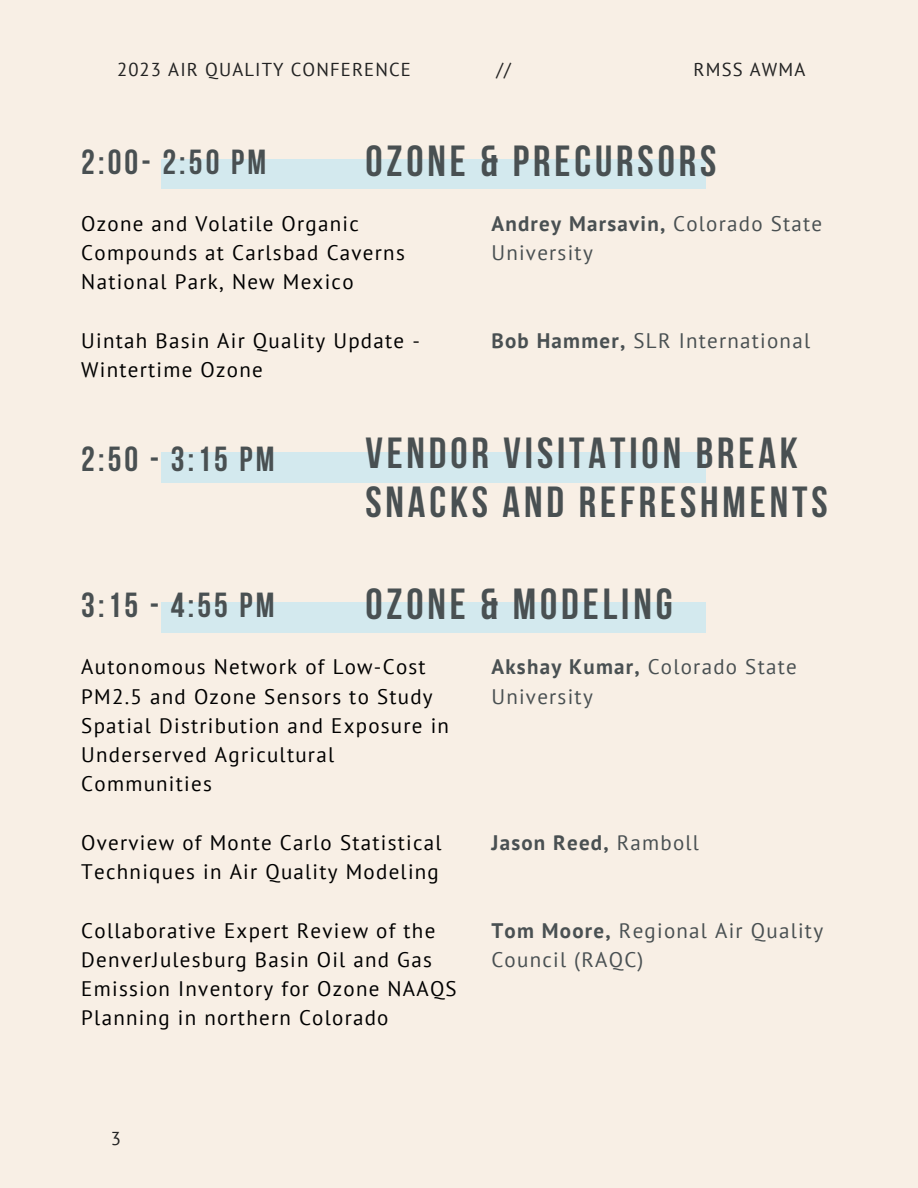
<style>
.page{position:relative;width:918px;height:1188px;background:#f8efe5}
.page>*{position:absolute;margin:0;border:0;box-sizing:border-box;transform-origin:0 0}
.t1{font:700 43.35px/49.5px "Bebas Neue";letter-spacing:.09em;color:#495052}
.t2{font:700 34.65px "Bebas Neue";letter-spacing:.09em;color:#495052}
.t3{font:21px/29.2px "PT Sans";letter-spacing:.06em;color:#000}
.t4{font:21px/29.2px "PT Sans";letter-spacing:.06em;color:#495052}
.t5{font:700 21px "PT Sans";letter-spacing:.06em;color:#495052}
.t6{font:18.6px "PT Sans";letter-spacing:.06em;color:#222}
.s1{font-weight:700}
.s2{font-weight:400}
</style>
<div class="page">
<div style="left:161px;top:160px;width:544px;height:29px;background:#d3e9ee"></div>
<div style="left:161px;top:453px;width:544px;height:29px;background:#d3e9ee"></div>
<div style="left:161px;top:603px;width:544px;height:29px;background:#d3e9ee"></div>
<p class="t6" style="left:117px;top:57px;width:295px">2023 AIR QUALITY CONFERENCE</p>
<p class="t6" style="left:497px;top:57px;width:16px">//</p>
<p class="t6" style="left:694px;top:57px;width:113px">RMSS AWMA</p>
<p class="t2" style="left:81px;top:148px;width:186px">2:00- 2:50 PM</p>
<p class="t1" style="left:365px;top:141px;width:352px">OZONE &amp; PRECURSORS</p>
<p class="t3" style="left:81px;top:209px;width:325px">Ozone and Volatile Organic<br>Compounds at Carlsbad Caverns<br>National Park, New Mexico</p>
<p class="t4" style="left:491px;top:209px;width:332px"><span class="s1">Andrey Marsavin,</span> Colorado State<br>University</p>
<p class="t3" style="left:81px;top:326px;width:340px">Uintah Basin Air Quality Update -</p>
<p class="t3" style="left:81px;top:355px;width:183px">Wintertime Ozone</p>
<p class="t4" style="left:491px;top:326px;width:320px"><span class="s1">Bob Hammer,</span> SLR International</p>
<p class="t2" style="left:81px;top:445px;width:195px">2:50 - 3:15 PM</p>
<p class="t1" style="left:365px;top:432px;width:464px">VENDOR VISITATION BREAK<br>SNACKS AND REFRESHMENTS</p>
<p class="t2" style="left:81px;top:591px;width:195px">3:15 - 4:55 PM</p>
<p class="t1" style="left:365px;top:584px;width:309px">OZONE &amp; MODELING</p>
<p class="t3" style="left:81px;top:652px;width:369px">Autonomous Network of Low-Cost<br>PM2.5 and Ozone Sensors to Study<br>Spatial Distribution and Exposure in<br>Underserved Agricultural<br>Communities</p>
<p class="t4" style="left:491px;top:652px;width:307px"><span class="s1">Akshay Kumar,</span> Colorado State<br>University</p>
<p class="t3" style="left:81px;top:827px;width:362px">Overview of Monte Carlo Statistical<br>Techniques in Air Quality Modeling</p>
<p class="t3" style="left:81px;top:915px;width:377px">Collaborative Expert Review of the DenverJulesburg Basin Oil and Gas Emission Inventory for Ozone NAAQS Planning in northern Colorado</p>
<p class="t5" style="left:491px;top:828px;width:209px">Jason Reed, <span class="s2">Ramboll</span></p>
<p class="t4" style="left:491px;top:915px;width:333px"><span class="s1">Tom Moore,</span> Regional Air Quality<br>Council (RAQC)</p>
<p class="t6" style="left:111px;top:1126px;width:12px">3</p>
</div>
